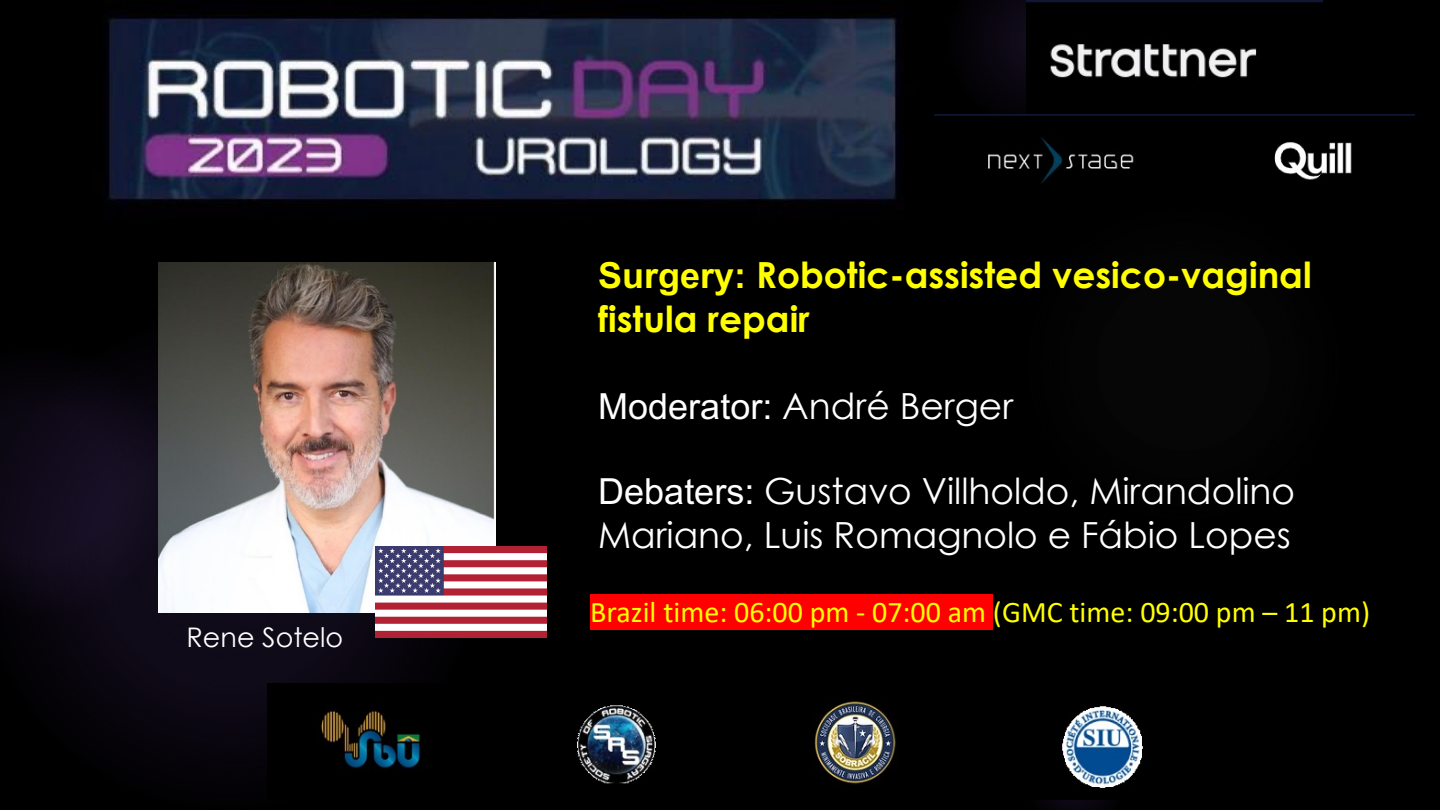
<style>
.page{position:relative;width:1440px;height:810px;background:#000}
.page>*{position:absolute;margin:0;border:0;box-sizing:border-box;transform-origin:0 0}
.t1{font:36px/43.5px "Century Gothic";color:#fff}
.t2{font:700 36px/43.5px "Century Gothic";color:#ff0}
.t3{font:30px "Calibri";color:#ff0}
.t4{font:27px "Century Gothic";color:#fff}
.s1{font-family:"Arial"}
</style>
<div class="page">
<img style="left:0;top:315px;width:477px;height:495px">
<img style="left:0;top:342px;width:180px;height:279px">
<div style="left:1017px;top:213px;width:333px;height:318px;background:#020202"></div>
<img style="left:945px;top:0;width:189px;height:114px">
<img style="left:1017px;top:799px;width:117px;height:11px">
<div style="left:590px;top:594px;width:266px;height:36px;background:#f00"></div>
<div style="left:856px;top:594px;width:9px;height:36px;background:#f00"></div>
<div style="left:865px;top:594px;width:7px;height:36px;background:#f00"></div>
<div style="left:872px;top:594px;width:121px;height:36px;background:#f00"></div>
<img style="left:80px;top:0;width:840px;height:225px">
<img style="left:267px;top:684px;width:918px;height:115px">
<img style="left:1026px;top:1px;width:297px;height:113px">
<img style="left:935px;top:114px;width:479px;height:99px">
<img style="left:159px;top:263px;width:336px;height:349px">
<img style="left:375px;top:547px;width:171px;height:90px">
<p class="t4" style="left:187px;top:620px;width:158px">Rene Sotelo</p>
<p class="t2" style="left:598px;top:252px;width:715px"><span class="s1">Surgery:</span> Robotic-assisted vesico-vaginal fistula repair</p>
<p class="t1" style="left:598px;top:383px;width:417px"><span class="s1">Moderator:</span> André Berger</p>
<p class="t1" style="left:598px;top:468px;width:699px"><span class="s1">Debaters:</span> Gustavo Villholdo, Mirandolino<br>Mariano, Luis Romagnolo e Fábio Lopes</p>
<p class="t3" style="left:590px;top:594px;width:781px">Brazil time: 06:00 pm - 07:00 am (GMC time: 09:00 pm – 11 pm)</p>
</div>
